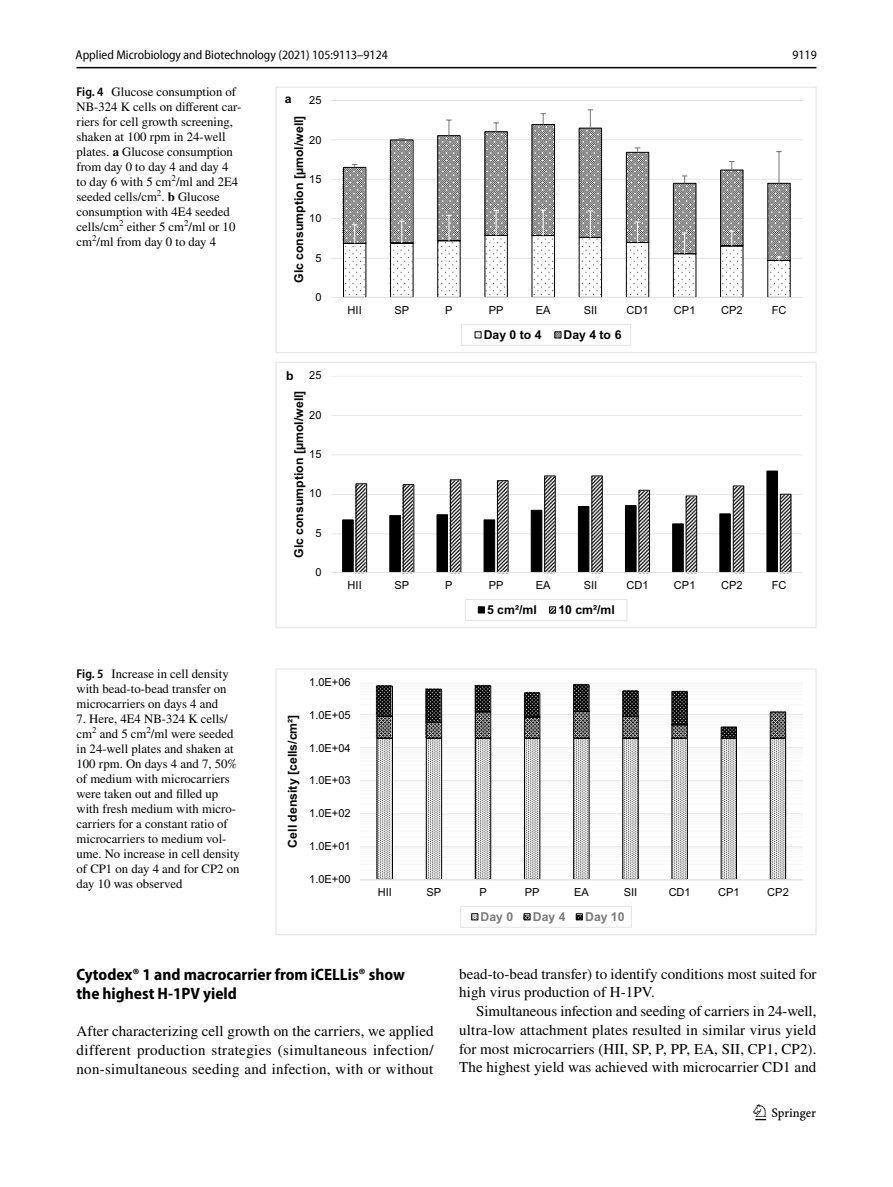
<style>
.page{position:relative;width:893px;height:1187px;background:#fff}
.page>*{position:absolute;margin:0;border:0;box-sizing:border-box;transform-origin:0 0}
.t1{font:22.5px "Springnew Regular 3";color:#000}
.t2{font:700 semi-condensed 16.5px/18.8px "Myriad Pro";color:#000}
.t3{font:15px/18.8px "STIX";letter-spacing:.005em;color:#000;text-align:justify}
.t4{font:12.75px/15px "STIX";color:#000}
.t5{font:semi-condensed 12.75px "Myriad Pro Unic";color:#000}
.t6{font:12.3px "Arial Bold MT4";color:#000}
.t7{font:12.3px "Arial Bold MT5";color:#000}
.t8{font:12.3px "Arial Bold MT5";color:#7a7a7a}
.t9{font:11.1px "Arial MT5";color:#000}
.t10{font:11.1px "Arial MT4";color:#000}
.s1{font-family:"Myriad Pro";font-weight:600;font-stretch:semi-condensed}
.s2{font-weight:700}
</style>
<div class="page">
<hr style="left:77px;top:67px;width:739px;height:1px;background:#000">
<img style="left:331px;top:100px;width:472px;height:513px">
<svg style="left:343px;top:123px;width:448px;height:174px"></svg>
<svg style="left:352px;top:224px;width:5px;height:19px"></svg>
<svg style="left:399px;top:221px;width:6px;height:22px"></svg>
<svg style="left:446px;top:215px;width:6px;height:26px"></svg>
<svg style="left:493px;top:210px;width:6px;height:25px"></svg>
<svg style="left:540px;top:210px;width:6px;height:25px"></svg>
<svg style="left:588px;top:210px;width:5px;height:27px"></svg>
<svg style="left:635px;top:221px;width:5px;height:21px"></svg>
<svg style="left:682px;top:232px;width:5px;height:22px"></svg>
<svg style="left:729px;top:231px;width:6px;height:15px"></svg>
<svg style="left:776px;top:257px;width:6px;height:3px"></svg>
<svg style="left:352px;top:164px;width:5px;height:3px"></svg>
<svg style="left:399px;top:138px;width:6px;height:2px"></svg>
<svg style="left:446px;top:120px;width:6px;height:16px"></svg>
<svg style="left:493px;top:122px;width:6px;height:10px"></svg>
<svg style="left:540px;top:113px;width:6px;height:11px"></svg>
<svg style="left:588px;top:109px;width:5px;height:19px"></svg>
<svg style="left:635px;top:147px;width:5px;height:5px"></svg>
<svg style="left:682px;top:175px;width:5px;height:8px"></svg>
<svg style="left:729px;top:161px;width:6px;height:9px"></svg>
<hr style="left:778px;top:152px;width:1px;height:31px;background:#7a7a7a">
<hr style="left:331px;top:297px;width:472px;height:1px;background:#e3e3e3">
<div style="left:461px;top:324px;width:170px;height:22px;border:1px solid #e3e3e3"></div>
<div style="left:276px;top:87px;width:540px;height:266px;border:1px solid #e3e3e3"></div>
<div style="left:342px;top:519px;width:12px;height:54px;background:#000;border:1px solid #000"></div>
<svg style="left:355px;top:470px;width:437px;height:102px"></svg>
<hr style="left:331px;top:572px;width:472px;height:1px;background:#e3e3e3">
<div style="left:465px;top:599px;width:162px;height:21px;border:1px solid #e3e3e3"></div>
<div style="left:478px;top:606px;width:7px;height:7px;background:#000;border:1px solid #000"></div>
<div style="left:549px;top:606px;width:7px;height:7px;border:1px solid #000"></div>
<div style="left:276px;top:362px;width:540px;height:266px;border:1px solid #e3e3e3"></div>
<img style="left:360px;top:683px;width:443px;height:236px">
<svg style="left:376px;top:684px;width:410px;height:196px"></svg>
<div style="left:460px;top:905px;width:172px;height:22px;border:1px solid #e3e3e3"></div>
<div style="left:471px;top:913px;width:7px;height:7px;border:1px solid #000"></div>
<div style="left:524px;top:913px;width:7px;height:7px;border:1px solid #000"></div>
<div style="left:576px;top:913px;width:7px;height:7px;border:1px solid #000"></div>
<div style="left:275px;top:668px;width:541px;height:267px;border:1px solid #e3e3e3"></div>
<hr style="left:360px;top:878px;width:442px;height:1px;background:#e3e3e3">
<p class="t5" style="left:76px;top:50px;width:314px">Applied Microbiology and Biotechnology (2021) 105:9113–9124</p>
<p class="t5" style="left:792px;top:50px;width:26px">9119</p>
<p class="t4" style="left:77px;top:85px;width:166px"><span class="s1">Fig. 4</span> Glucose consumption of<br>NB-324 K cells on different car&shy;riers for cell growth screening, shaken at 100 rpm in 24-well plates. <span class="s2">a</span> Glucose consumption from day 0 to day 4 and day 4 to day 6 with 5 cm<sup>2</sup>/ml and 2E4 seeded cells/cm<sup>2</sup>. <span class="s2">b</span> Glucose consumption with 4E4 seeded cells/cm<sup>2</sup> either 5 cm<sup>2</sup>/ml or 10 cm<sup>2</sup>/ml from day 0 to day 4</p>
<p class="t4" style="left:77px;top:667px;width:154px"><span class="s1">Fig. 5</span> Increase in cell density with bead-to-bead transfer on microcarriers on days 4 and</p>
<p class="t4" style="left:77px;top:712px;width:165px">7. Here, 4E4 NB-324 K cells/ cm<sup>2</sup> and 5 cm<sup>2</sup>/ml were seeded in 24-well plates and shaken at<br>100 rpm. On days 4 and 7, 50% of medium with microcarriers were taken out and filled up with fresh medium with micro&shy;carriers for a constant ratio of microcarriers to medium vol&shy;ume. No increase in cell density of CP1 on day 4 and for CP2 on day 10 was observed</p>
<p class="t6" style="left:285px;top:90px;width:8px">a</p>
<p class="t10" style="left:309px;top:93px;width:14px">25</p>
<p class="t6" style="left:290px;top:283px;width:169px;rotate:-90deg">G c l oc n us m p o i t n mµ [ o w/ l ] l l e</p>
<p class="t10" style="left:309px;top:132px;width:14px">20</p>
<p class="t10" style="left:309px;top:171px;width:14px">15</p>
<p class="t10" style="left:309px;top:211px;width:14px">10</p>
<p class="t10" style="left:315px;top:250px;width:8px">5</p>
<p class="t10" style="left:315px;top:289px;width:8px">0</p>
<p class="t6" style="left:286px;top:366px;width:9px">b</p>
<p class="t10" style="left:309px;top:368px;width:14px">25</p>
<p class="t6" style="left:290px;top:558px;width:169px;rotate:-90deg">G c l oc n us m p o i t n mµ [ o w/ l ] l l e</p>
<p class="t10" style="left:309px;top:407px;width:14px">20</p>
<p class="t10" style="left:309px;top:446px;width:14px">15</p>
<p class="t10" style="left:309px;top:485px;width:14px">10</p>
<p class="t10" style="left:315px;top:525px;width:8px">5</p>
<p class="t10" style="left:315px;top:564px;width:8px">0</p>
<p class="t10" style="left:348px;top:302px;width:16px">HII</p>
<p class="t10" style="left:394px;top:302px;width:16px">SP</p>
<p class="t10" style="left:445px;top:302px;width:9px">P</p>
<p class="t10" style="left:489px;top:302px;width:16px">PP</p>
<p class="t10" style="left:536px;top:302px;width:16px">EA</p>
<p class="t10" style="left:584px;top:302px;width:15px">SII</p>
<p class="t10" style="left:626px;top:302px;width:24px">CD1</p>
<p class="t10" style="left:674px;top:302px;width:23px">CP1</p>
<p class="t10" style="left:721px;top:302px;width:23px">CP2</p>
<p class="t10" style="left:772px;top:302px;width:16px">FC</p>
<p class="t6" style="left:484px;top:326px;width:59px">Day 0 to 4</p>
<p class="t6" style="left:564px;top:326px;width:59px">Day 4 to 6</p>
<p class="t10" style="left:348px;top:577px;width:16px">HII</p>
<p class="t10" style="left:394px;top:577px;width:16px">SP</p>
<p class="t10" style="left:445px;top:577px;width:9px">P</p>
<p class="t10" style="left:489px;top:577px;width:16px">PP</p>
<p class="t10" style="left:536px;top:577px;width:16px">EA</p>
<p class="t10" style="left:584px;top:577px;width:15px">SII</p>
<p class="t10" style="left:626px;top:577px;width:24px">CD1</p>
<p class="t10" style="left:674px;top:577px;width:23px">CP1</p>
<p class="t10" style="left:721px;top:577px;width:23px">CP2</p>
<p class="t10" style="left:772px;top:577px;width:16px">FC</p>
<p class="t6" style="left:487px;top:600px;width:51px">5 cm²/ml</p>
<p class="t6" style="left:558px;top:600px;width:58px">10 cm²/ml</p>
<p class="t7" style="left:284px;top:847px;width:134px;rotate:-90deg">C dl le ne yt is mc/sl lec[ ] ²</p>
<p class="t9" style="left:309px;top:674px;width:43px">1.0E+06</p>
<p class="t9" style="left:309px;top:707px;width:43px">1.0E+05</p>
<p class="t9" style="left:309px;top:740px;width:43px">1.0E+04</p>
<p class="t9" style="left:309px;top:772px;width:43px">1.0E+03</p>
<p class="t9" style="left:309px;top:805px;width:43px">1.0E+02</p>
<p class="t9" style="left:309px;top:838px;width:43px">1.0E+01</p>
<p class="t9" style="left:309px;top:871px;width:43px">1.0E+00</p>
<p class="t9" style="left:378px;top:884px;width:16px">HII</p>
<p class="t9" style="left:427px;top:884px;width:16px">SP</p>
<p class="t9" style="left:479px;top:884px;width:9px">P</p>
<p class="t9" style="left:525px;top:884px;width:16px">PP</p>
<p class="t9" style="left:574px;top:884px;width:16px">EA</p>
<p class="t9" style="left:624px;top:884px;width:15px">SII</p>
<p class="t9" style="left:669px;top:884px;width:24px">CD1</p>
<p class="t9" style="left:718px;top:884px;width:23px">CP1</p>
<p class="t9" style="left:767px;top:884px;width:23px">CP2</p>
<p class="t8" style="left:481px;top:907px;width:34px">Day 0</p>
<p class="t8" style="left:533px;top:907px;width:34px">Day 4</p>
<p class="t8" style="left:585px;top:907px;width:41px">Day 10</p>
<p class="t2" style="left:77px;top:964px;width:330px">Cytodex® 1 and macrocarrier from iCELLis® show the highest H‑1PV yield</p>
<p class="t3" style="left:77px;top:1022px;width:359px">After characterizing cell growth on the carriers, we applied different production strategies (simultaneous infection/ non-simultaneous seeding and infection, with or without</p>
<p class="t3" style="left:459px;top:965px;width:359px">bead-to-bead transfer) to identify conditions most suited for high virus production of H-1PV.</p>
<p class="t3" style="left:459px;top:1002px;width:359px;text-indent:17px">Simultaneous infection and seeding of carriers in 24-well, ultra-low attachment plates resulted in similar virus yield for most microcarriers (HII, SP, P, PP, EA, SII, CP1, CP2).<br>The highest yield was achieved with microcarrier CD1 and</p>
<h1 class="t1" style="left:755px;top:1104px;width:62px">1 3</h1>
</div>
